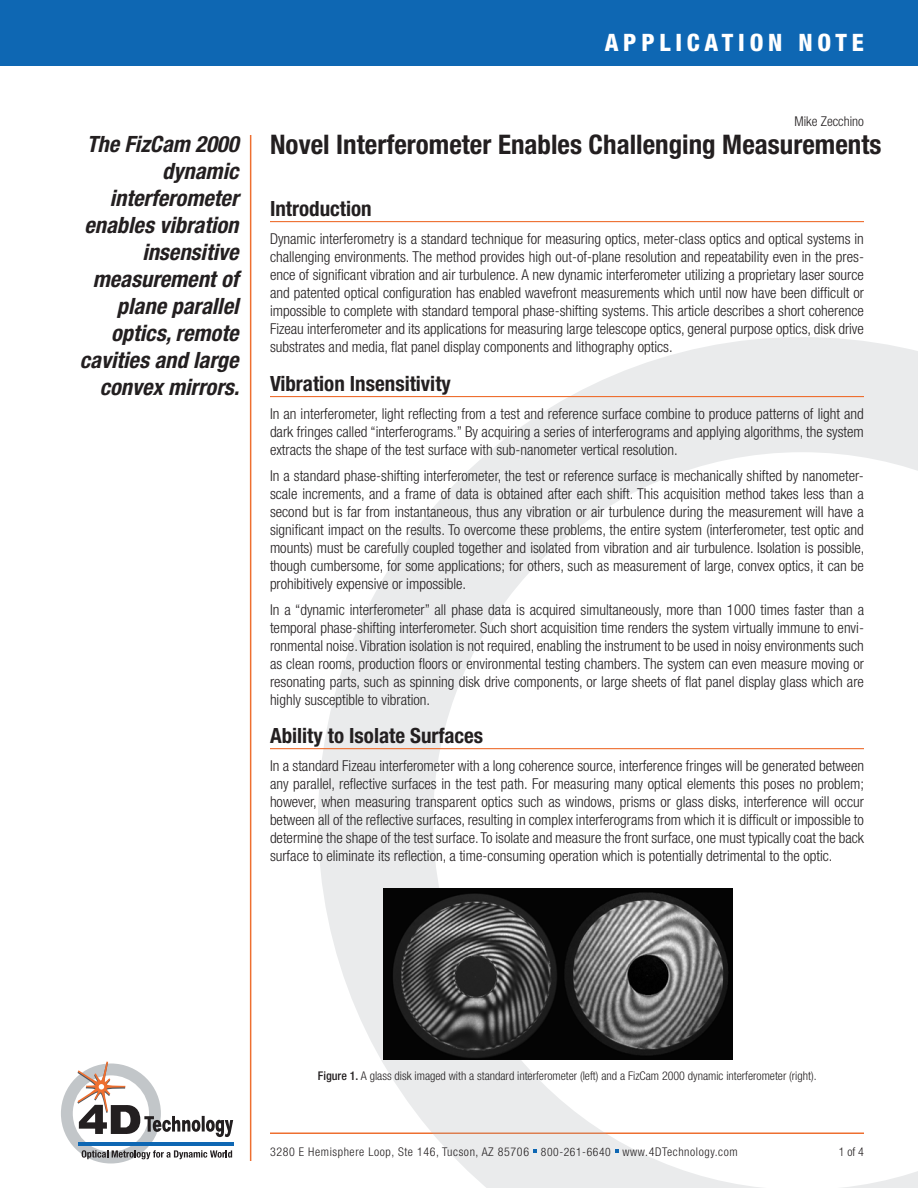
<style>
.page{position:relative;width:918px;height:1188px;background:#fff}
.page>*{position:absolute;margin:0;border:0;box-sizing:border-box;transform-origin:0 0}
.t1{font:700 condensed 27px "Helvetica Neue";color:#231f20}
.t2{font:800 condensed 24px "Helvetica Neue";letter-spacing:.2em;color:#fff}
.t3{font:italic 700 condensed 22.5px/27px "Helvetica Neue";color:#231f20;text-align:right}
.t4{font:700 condensed 21px "Helvetica Neue";color:#231f20}
.Body_Text{font:300 condensed 15px/18px "Helvetica Neue";color:#231f20;text-align:justify}
.t5{font:300 condensed 13.5px "Helvetica Neue";color:#231f20}
.t6{font:300 condensed 12px "Helvetica Neue";color:#231f20}
.t7{font:300 condensed 12px "Helvetica Neue";letter-spacing:.05em;color:#231f20}
.s1{font-weight:500}
.s2{font-size:11.7px}
</style>
<div class="page">
<hr style="left:270px;top:1132px;width:594px;height:2px;background:#ee6f30">
<hr style="left:78px;top:1142px;width:156px;height:3px;background:#0e67b3">
<svg style="left:61px;top:1062px;width:172px;height:102px"></svg>
<div style="left:0;top:0;width:918px;height:66px;background:#0e67b3"></div>
<hr style="left:250px;top:135px;width:1px;height:1026px;background:#ee6f30">
<svg style="left:318px;top:337px;width:600px;height:851px"></svg>
<div style="left:684px;top:536px;width:53px;height:53px;background:#fff;border-radius:50%"></div>
<svg style="left:533px;top:1149px;width:4px;height:4px"></svg>
<svg style="left:615px;top:1149px;width:3px;height:4px"></svg>
<hr style="left:270px;top:221px;width:594px;height:1px;background:#ee6f30">
<hr style="left:270px;top:396px;width:594px;height:1px;background:#ee6f30">
<hr style="left:270px;top:748px;width:594px;height:1px;background:#ee6f30">
<img style="left:383px;top:889px;width:350px;height:170px">
<p class="t3" style="left:87px;top:131px;width:153px">The FizCam 2000 dynamic interferometer</p>
<p class="t3" style="left:84px;top:212px;width:156px">enables vibration</p>
<p class="t3" style="left:80px;top:239px;width:161px">insensitive measurement of plane parallel optics, remote cavities and large convex mirrors.</p>
<p class="t2" style="left:605px;top:28px;width:261px">APPLICATION NOTE</p>
<p class="t5" style="left:795px;top:114px;width:71px">Mike Zecchino</p>
<p class="t1" style="left:270px;top:128px;width:613px">Novel Interferometer Enables Challenging Measurements</p>
<p class="t4" style="left:270px;top:195px;width:103px">Introduction</p>
<p class="Body_Text" style="left:270px;top:230px;width:596px">Dynamic interferometry is a standard technique for measuring optics, meter-class optics and optical systems in challenging environments. The method provides high out-of-plane resolution and repeatability even in the pres&shy;ence of significant vibration and air turbulence. A new dynamic interferometer utilizing a proprietary laser source and patented optical configuration has enabled wavefront measurements which until now have been difficult or impossible to complete with standard temporal phase-shifting systems. This article describes a short coherence Fizeau interferometer and its applications for measuring large telescope optics, general purpose optics, disk drive substrates and media, flat panel display components and lithography optics.</p>
<p class="t4" style="left:270px;top:370px;width:182px">Vibration Insensitivity</p>
<p class="Body_Text" style="left:270px;top:405px;width:595px">In an interferometer, light reflecting from a test and reference surface combine to produce patterns of light and dark fringes called “interferograms.” By acquiring a series of interferograms and applying algorithms, the system extracts the shape of the test surface with sub-nanometer vertical resolution.</p>
<p class="Body_Text" style="left:270px;top:467px;width:596px">In a standard phase-shifting interferometer, the test or reference surface is mechanically shifted by nanometer&shy;scale increments, and a frame of data is obtained after each shift. This acquisition method takes less than a second but is far from instantaneous, thus any vibration or air turbulence during the measurement will have a significant impact on the results. To overcome these problems, the entire system (interferometer, test optic and mounts) must be carefully coupled together and isolated from vibration and air turbulence. Isolation is possible, though cumbersome, for some applications; for others, such as measurement of large, convex optics, it can be prohibitively expensive or impossible.</p>
<p class="Body_Text" style="left:270px;top:600px;width:596px">In a “dynamic interferometer” all phase data is acquired simultaneously, more than 1000 times faster than a temporal phase-shifting interferometer. Such short acquisition time renders the system virtually immune to envi&shy;ronmental noise. Vibration isolation is not required, enabling the instrument to be used in noisy environments such as clean rooms, production floors or environmental testing chambers. The system can even measure moving or resonating parts, such as spinning disk drive components, or large sheets of flat panel display glass which are highly susceptible to vibration.</p>
<p class="t4" style="left:270px;top:723px;width:215px">Ability to Isolate Surfaces</p>
<p class="Body_Text" style="left:270px;top:757px;width:596px">In a standard Fizeau interferometer with a long coherence source, interference fringes will be generated between any parallel, reflective surfaces in the test path. For measuring many optical elements this poses no problem; however, when measuring transparent optics such as windows, prisms or glass disks, interference will occur between all of the reflective surfaces, resulting in complex interferograms from which it is difficult or impossible to determine the shape of the test surface. To isolate and measure the front surface, one must typically coat the back surface to eliminate its reflection, a time-consuming operation which is potentially detrimental to the optic.</p>
<p class="t6" style="left:318px;top:1069px;width:500px"><span class="s1">Figure 1.</span> A glass disk imaged with a standard interferometer (left) and a FizCam 2000 dynamic interferometer (right).</p>
<p class="t7" style="left:270px;top:1145px;width:469px">3280 E Hemisphere Loop, Ste 146, Tucson, AZ 85706 <span class="s2">800-261-6640</span> www.4DTechnology.com</p>
<p class="t6" style="left:839px;top:1145px;width:27px">1 of 4</p>
</div>
